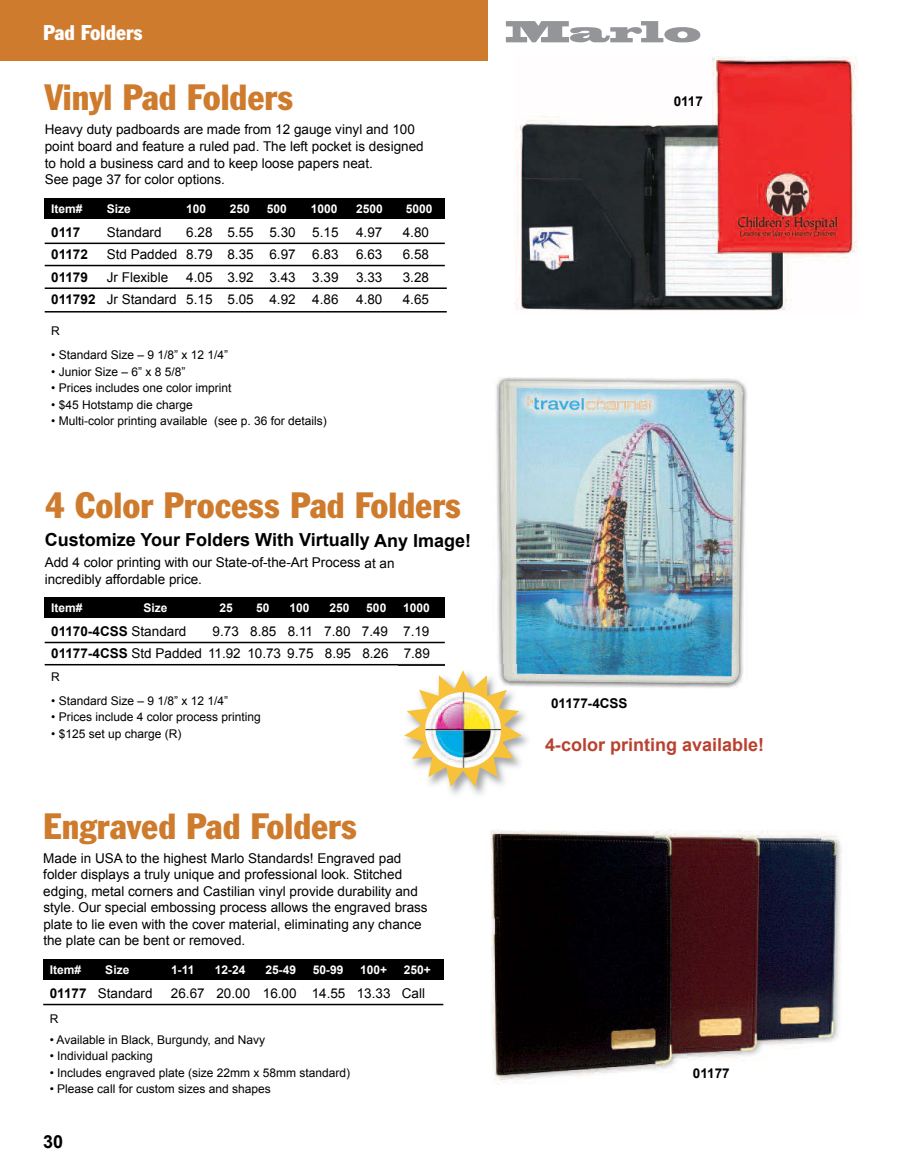
<style>
.page{position:relative;width:905px;height:1175px;background:#fff}
.page>*{position:absolute;margin:0;border:0;box-sizing:border-box;transform-origin:0 0}
.t1{font:condensed 36px "Franklin Gothic BT";color:#ce7b2d}
.t2{font:condensed 21px "Franklin Gothic BT";color:#fff}
.t3{font:700 18px "Arial";color:#000}
.t4{font:700 18px "Arial";color:#b9422f}
.t5{font:13.5px/16.5px "Arial";color:#000}
.t6{font:700 13.5px "Arial";color:#000}
.t7{font:12px "Arial";color:#000}
.t8{font:700 12px "Arial";color:#fff}
.s1{font-weight:700}
.s2{font-weight:400}
</style>
<div class="page">
<img style="left:496px;top:377px;width:252px;height:311px">
<div style="left:0;top:0;width:488px;height:66px;background:#ce7b2d"></div>
<div style="left:0;top:61px;width:489px;height:1113px;background:#fff"></div>
<svg style="left:506px;top:21px;width:194px;height:21px"></svg>
<img style="left:515px;top:56px;width:342px;height:255px">
<div style="left:45px;top:198px;width:400px;height:21px;background:#000"></div>
<hr style="left:45px;top:242px;width:400px;height:2px;background:#000">
<hr style="left:45px;top:265px;width:400px;height:1px;background:#000">
<hr style="left:45px;top:287px;width:402px;height:2px;background:#000">
<hr style="left:45px;top:311px;width:402px;height:1px;background:#000">
<div style="left:45px;top:597px;width:400px;height:21px;background:#000"></div>
<hr style="left:45px;top:641px;width:400px;height:2px;background:#000">
<hr style="left:45px;top:664px;width:400px;height:1px;background:#000">
<div style="left:43px;top:959px;width:401px;height:21px;background:#000"></div>
<hr style="left:43px;top:1003px;width:400px;height:2px;background:#000">
<img style="left:490px;top:830px;width:352px;height:254px">
<img style="left:399px;top:664px;width:136px;height:131px">
<img style="left:399px;top:664px;width:46px;height:1px">
<svg style="left:404px;top:670px;width:117px;height:117px"></svg>
<img style="left:425px;top:692px;width:76px;height:76px">
<h2 class="t2" style="left:43px;top:25px;width:101px">Pad Folders</h2>
<h1 class="t1" style="left:45px;top:85px;width:250px">Vinyl Pad Folders</h1>
<p class="t5" style="left:45px;top:122px;width:380px">Heavy duty padboards are made from 12 gauge vinyl and 100 point board and feature a ruled pad. The left pocket is designed to hold a business card and to keep loose papers neat.<br>See page 37 for color options.</p>
<p class="t8" style="left:51px;top:202px;width:33px">Item#</p>
<p class="t8" style="left:107px;top:202px;width:26px">Size</p>
<p class="t8" style="left:186px;top:202px;width:22px">100</p>
<p class="t8" style="left:230px;top:202px;width:22px">250</p>
<p class="t8" style="left:267px;top:202px;width:22px">500</p>
<p class="t8" style="left:311px;top:202px;width:28px">1000</p>
<p class="t8" style="left:356px;top:202px;width:28px">2500</p>
<p class="t8" style="left:405px;top:202px;width:28px">5000</p>
<p class="t6" style="left:51px;top:224px;width:31px">0117</p>
<p class="t5" style="left:107px;top:223px;width:56px">Standard</p>
<p class="t5" style="left:186px;top:223px;width:154px">6.28 5.55 5.30 5.15</p>
<p class="t5" style="left:356px;top:223px;width:28px">4.97</p>
<p class="t5" style="left:403px;top:223px;width:28px">4.80</p>
<p class="t6" style="left:51px;top:247px;width:38px">01172</p>
<p class="t5" style="left:107px;top:246px;width:233px">Std Padded 8.79 8.35 6.97 6.83</p>
<p class="t5" style="left:356px;top:246px;width:28px">6.63</p>
<p class="t5" style="left:403px;top:246px;width:28px">6.58</p>
<p class="t6" style="left:51px;top:269px;width:38px">01179</p>
<p class="t5" style="left:107px;top:268px;width:63px">Jr Flexible</p>
<p class="t5" style="left:186px;top:268px;width:154px">4.05 3.92 3.43 3.39</p>
<p class="t5" style="left:356px;top:268px;width:28px">3.33</p>
<p class="t5" style="left:403px;top:268px;width:28px">3.28</p>
<p class="t5" style="left:51px;top:291px;width:289px"><span class="s1">011792</span> Jr Standard 5.15 5.05 4.92 4.86</p>
<p class="t5" style="left:356px;top:291px;width:28px">4.80</p>
<p class="t5" style="left:403px;top:291px;width:28px">4.65</p>
<p class="t7" style="left:51px;top:324px;width:10px">R</p>
<p class="t7" style="left:51px;top:348px;width:178px">• Standard Size – 9 1/8” x 12 1/4”</p>
<p class="t7" style="left:51px;top:365px;width:136px">• Junior Size – 6” x 8 5/8”</p>
<p class="t7" style="left:51px;top:381px;width:182px">• Prices includes one color imprint</p>
<p class="t7" style="left:51px;top:398px;width:143px">• $45 Hotstamp die charge</p>
<p class="t7" style="left:51px;top:414px;width:277px">• Multi-color printing available (see p. 36 for details)</p>
<h1 class="t1" style="left:45px;top:492px;width:418px">4 Color Process Pad Folders</h1>
<h3 class="t3" style="left:45px;top:530px;width:428px">Customize Your Folders With Virtually Any Image!</h3>
<p class="t5" style="left:45px;top:554px;width:351px">Add 4 color printing with our State-of-the-Art Process at an incredibly affordable price.</p>
<p class="t8" style="left:51px;top:601px;width:33px">Item#</p>
<p class="t8" style="left:143px;top:601px;width:26px">Size</p>
<p class="t8" style="left:219px;top:601px;width:15px">25</p>
<p class="t8" style="left:256px;top:601px;width:15px">50</p>
<p class="t8" style="left:289px;top:601px;width:22px">100</p>
<p class="t8" style="left:329px;top:601px;width:22px">250</p>
<p class="t8" style="left:366px;top:601px;width:22px">500</p>
<p class="t8" style="left:403px;top:601px;width:28px">1000</p>
<p class="t6" style="left:51px;top:623px;width:137px">01170-4CSS <span class="s2">Standard</span></p>
<p class="t5" style="left:51px;top:619px;width:380px;line-height:22.5px;text-align:right">9.73 8.85 8.11 7.80 7.49 7.19<br><span class="s1">01177-4CSS</span> Std Padded 11.92 10.73 9.75 8.95 8.26 7.89</p>
<p class="t7" style="left:51px;top:670px;width:10px">R</p>
<p class="t7" style="left:51px;top:694px;width:178px">• Standard Size – 9 1/8” x 12 1/4”</p>
<p class="t7" style="left:51px;top:710px;width:211px">• Prices include 4 color process printing</p>
<p class="t7" style="left:51px;top:727px;width:132px">• $125 set up charge (R)</p>
<h1 class="t1" style="left:43px;top:813px;width:315px">Engraved Pad Folders</h1>
<p class="t5" style="left:43px;top:849px;width:386px">Made in USA to the highest Marlo Standards! Engraved pad folder displays a truly unique and professional look. Stitched edging, metal corners and Castilian vinyl provide durability and style. Our special embossing process allows the engraved brass plate to lie even with the cover material, eliminating any chance the plate can be bent or removed.</p>
<p class="t8" style="left:50px;top:963px;width:33px">Item#</p>
<p class="t8" style="left:105px;top:963px;width:26px">Size</p>
<p class="t8" style="left:171px;top:963px;width:25px">1-11</p>
<p class="t8" style="left:215px;top:963px;width:32px">12-24</p>
<p class="t8" style="left:265px;top:963px;width:32px">25-49</p>
<p class="t8" style="left:313px;top:963px;width:32px">50-99</p>
<p class="t8" style="left:360px;top:963px;width:29px">100+</p>
<p class="t8" style="left:404px;top:963px;width:29px">250+</p>
<p class="t5" style="left:50px;top:984px;width:104px"><span class="s1">01177</span> Standard</p>
<p class="t5" style="left:171px;top:984px;width:255px">26.67 20.00 16.00 14.55 13.33 Call</p>
<p class="t7" style="left:50px;top:1012px;width:10px">R</p>
<p class="t7" style="left:50px;top:1033px;width:217px">• Available in Black, Burgundy, and Navy</p>
<p class="t7" style="left:50px;top:1049px;width:104px">• Individual packing</p>
<p class="t7" style="left:50px;top:1066px;width:302px">• Includes engraved plate (size 22mm x 58mm standard)</p>
<p class="t7" style="left:50px;top:1082px;width:222px">• Please call for custom sizes and shapes</p>
<h3 class="t3" style="left:43px;top:1131px;width:22px">30</h3>
<p class="t6" style="left:673px;top:94px;width:31px">0117</p>
<p class="t6" style="left:551px;top:696px;width:78px">01177-4CSS</p>
<h3 class="t4" style="left:545px;top:734px;width:221px">4-color printing available!</h3>
<p class="t6" style="left:693px;top:1066px;width:38px">01177</p>
</div>
